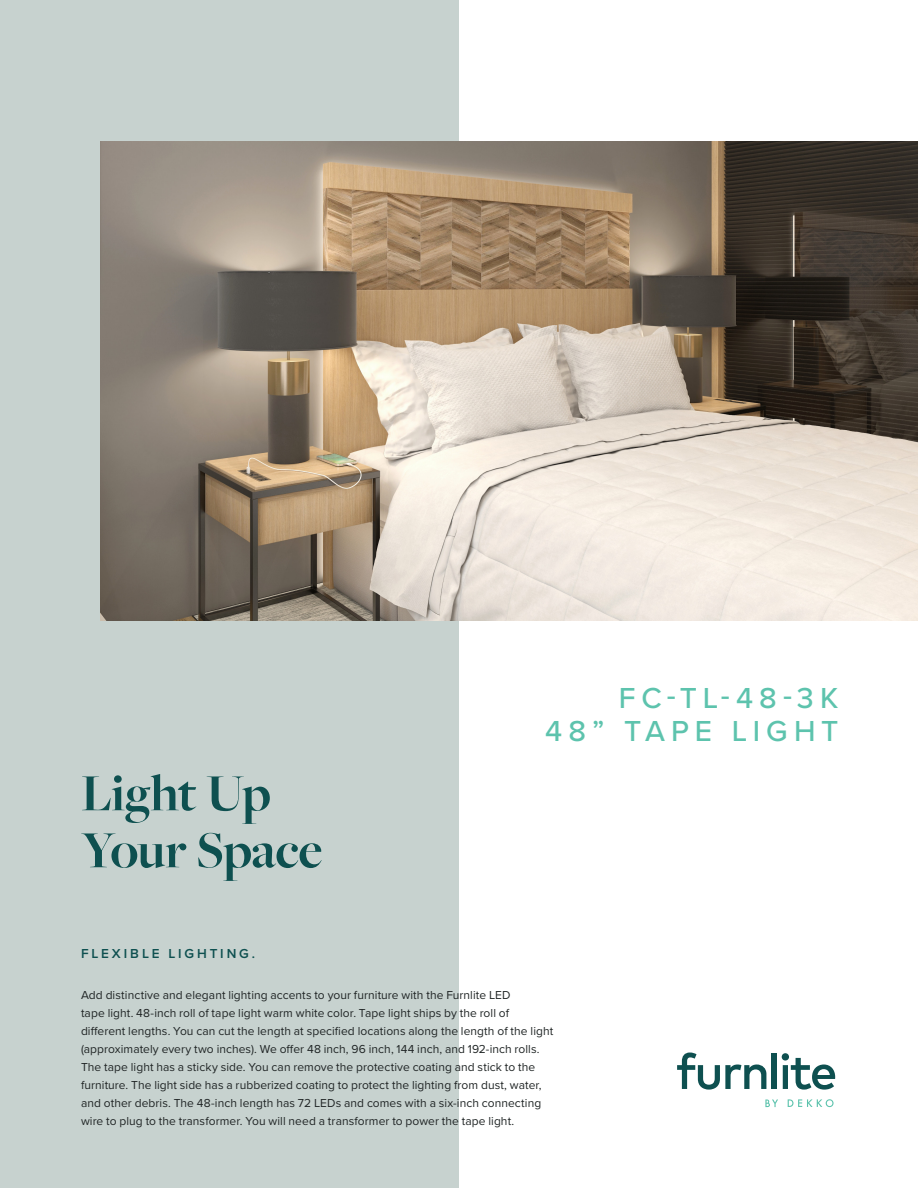
<style>
.page{position:relative;width:918px;height:1188px;background:#fff}
.page>*{position:absolute;margin:0;border:0;box-sizing:border-box;transform-origin:0 0}
.t1{font:700 54px/57px "Freight Big Pro";letter-spacing:-.01em;color:#0e5050}
.t2{font:500 30px "Proxima Nova";letter-spacing:.2em;color:#5dc3ad}
.t3{font:600 13.5px "Proxima Nova";letter-spacing:.215em;color:#0e5050}
.t4{font:12px/18px "Proxima Nova";letter-spacing:.005em;color:#202525}
</style>
<div class="page">
<div style="left:0;top:0;width:459px;height:1188px;background:#c7d2cf"></div>
<svg style="left:677px;top:1053px;width:89px;height:37px"></svg>
<div style="left:772px;top:1053px;width:5px;height:36px;background:#0e5050"></div>
<svg style="left:782px;top:1053px;width:53px;height:37px"></svg>
<svg style="left:788px;top:1099px;width:46px;height:8px"></svg>
<svg style="left:765px;top:1099px;width:13px;height:8px"></svg>
<img style="left:100px;top:141px;width:818px;height:480px">
<p class="t1" style="left:81px;top:763px;width:243px">Light Up<br>Your Space</p>
<p class="t3" style="left:81px;top:944px;width:176px">FLEXIBLE LIGHTING.</p>
<p class="t2" style="left:619px;top:676px;width:221px">FC-TL-48-3K</p>
<p class="t2" style="left:545px;top:709px;width:295px">48” TAPE LIGHT</p>
<p class="t4" style="left:81px;top:985px;width:431px">Add distinctive and elegant lighting accents to your furniture with the Furnlite LED</p>
<p class="t4" style="left:81px;top:1003px;width:474px">tape light. 48-inch roll of tape light warm white color. Tape light ships by the roll of different lengths. You can cut the length at specified locations along the length of the light (approximately every two inches). We offer 48 inch, 96 inch, 144 inch, and 192-inch rolls.<br>The tape light has a sticky side. You can remove the protective coating and stick to the furniture. The light side has a rubberized coating to protect the lighting from dust, water, and other debris. The 48-inch length has 72 LEDs and comes with a six-inch connecting wire to plug to the transformer. You will need a transformer to power the tape light.</p>
</div>
